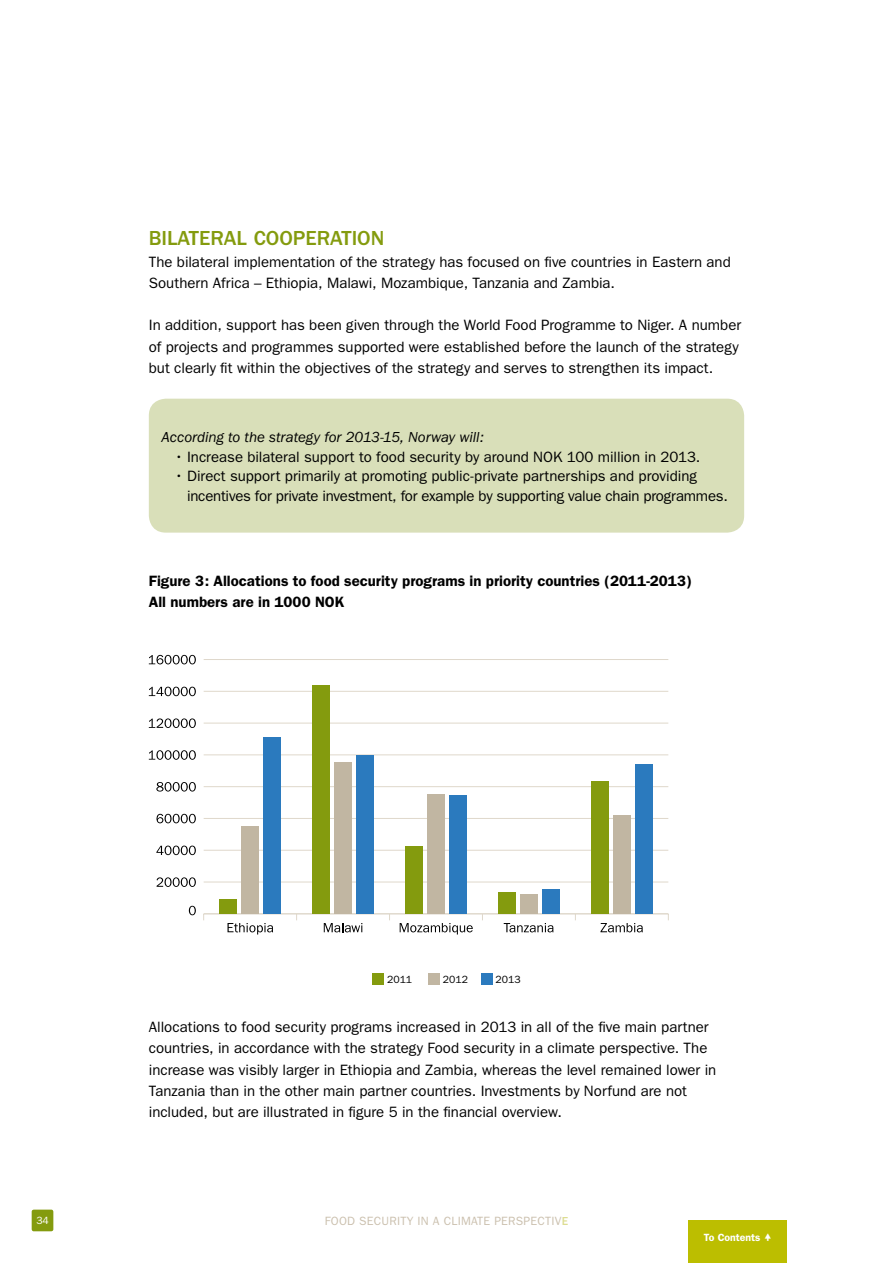
<style>
.page{position:relative;width:893px;height:1263px;background:#fff}
.page>*{position:absolute;margin:0;border:0;box-sizing:border-box;transform-origin:0 0}
.Undertittel_1{font:500 21px "Franklin Gothic";color:#849b0e}
.Brødtekst{font:15px/21.3px "Franklin Gothic";color:#000}
.Brødtekst-2{font:600 15px "Franklin Gothic";color:#000}
.Brødtekst-3{font:italic 15px "Franklin Gothic";letter-spacing:-.005em;color:#000}
.t1{font:12px "Franklin Gothic";letter-spacing:.02em;color:#cbc0ae}
.Legends{font:10.5px "Franklin Gothic";color:#000}
.t2{font:600 10.5px "Franklin Gothic";color:#fff}
.t3{font:10.5px "Franklin Gothic";color:#fff}
.s1{font-weight:500;color:#dddd92}
</style>
<div class="page">
<div style="left:32px;top:1209px;width:21px;height:22px;background:#849b0e;border-radius:2px"></div>
<div style="left:688px;top:1220px;width:99px;height:43px;background:#bcbe00"></div>
<div style="left:149px;top:399px;width:595px;height:134px;background:#d9dfb9;border-radius:17px"></div>
<svg style="left:189px;top:906px;width:7px;height:9px"></svg>
<svg style="left:157px;top:877px;width:39px;height:10px"></svg>
<svg style="left:156px;top:845px;width:40px;height:10px"></svg>
<svg style="left:157px;top:814px;width:39px;height:9px"></svg>
<svg style="left:156px;top:782px;width:40px;height:9px"></svg>
<svg style="left:149px;top:750px;width:47px;height:10px"></svg>
<svg style="left:149px;top:718px;width:47px;height:10px"></svg>
<svg style="left:149px;top:687px;width:47px;height:9px"></svg>
<svg style="left:149px;top:655px;width:47px;height:9px"></svg>
<hr style="left:204px;top:913px;width:464px;height:1px;background:#dfd8cb">
<hr style="left:204px;top:882px;width:464px;height:1px;background:#dfd8cb">
<hr style="left:204px;top:850px;width:464px;height:1px;background:#dfd8cb">
<hr style="left:204px;top:818px;width:464px;height:1px;background:#dfd8cb">
<hr style="left:204px;top:786px;width:464px;height:1px;background:#dfd8cb">
<hr style="left:204px;top:755px;width:464px;height:1px;background:#dfd8cb">
<hr style="left:204px;top:723px;width:464px;height:1px;background:#dfd8cb">
<hr style="left:204px;top:691px;width:464px;height:1px;background:#dfd8cb">
<hr style="left:204px;top:659px;width:464px;height:1px;background:#dfd8cb">
<div style="left:263px;top:737px;width:17px;height:177px;background:#2b7abe"></div>
<div style="left:356px;top:755px;width:17px;height:159px;background:#2b7abe"></div>
<div style="left:449px;top:795px;width:17px;height:119px;background:#2b7abe"></div>
<div style="left:542px;top:889px;width:17px;height:25px;background:#2b7abe"></div>
<div style="left:635px;top:764px;width:17px;height:150px;background:#2b7abe"></div>
<div style="left:241px;top:826px;width:18px;height:88px;background:#c1b6a2"></div>
<div style="left:334px;top:762px;width:18px;height:152px;background:#c1b6a2"></div>
<div style="left:427px;top:794px;width:18px;height:120px;background:#c1b6a2"></div>
<div style="left:520px;top:894px;width:18px;height:20px;background:#c1b6a2"></div>
<div style="left:613px;top:815px;width:17px;height:99px;background:#c1b6a2"></div>
<div style="left:220px;top:899px;width:17px;height:15px;background:#849b0e"></div>
<div style="left:313px;top:685px;width:17px;height:229px;background:#849b0e"></div>
<div style="left:406px;top:846px;width:17px;height:68px;background:#849b0e"></div>
<div style="left:499px;top:893px;width:17px;height:21px;background:#849b0e"></div>
<div style="left:591px;top:781px;width:18px;height:133px;background:#849b0e"></div>
<svg style="left:600px;top:923px;width:43px;height:9px"></svg>
<svg style="left:504px;top:923px;width:49px;height:9px"></svg>
<svg style="left:400px;top:923px;width:73px;height:11px"></svg>
<svg style="left:324px;top:923px;width:38px;height:9px"></svg>
<svg style="left:228px;top:923px;width:45px;height:11px"></svg>
<div style="left:372px;top:973px;width:12px;height:11px;background:#849b0e"></div>
<div style="left:428px;top:973px;width:12px;height:11px;background:#c1b6a2"></div>
<div style="left:481px;top:973px;width:11px;height:11px;background:#2b7abe"></div>
<p class="Undertittel_1" style="left:149px;top:227px;width:237px">BILATERAL COOPERATION</p>
<p class="Brødtekst" style="left:149px;top:251px;width:583px">The bilateral implementation of the strategy has focused on five countries in Eastern and<br>Southern Africa – Ethiopia, Malawi, Mozambique, Tanzania and Zambia.</p>
<p class="Brødtekst" style="left:149px;top:315px;width:594px">In addition, support has been given through the World Food Programme to Niger. A number of projects and programmes supported were established before the launch of the strategy but clearly fit within the objectives of the strategy and serves to strengthen its impact.</p>
<p class="Brødtekst-3" style="left:162px;top:429px;width:324px">According to the strategy for 2013-15, Norway will:</p>
<p class="Brødtekst" style="left:174px;top:446px;width:527px">• Increase bilateral support to food security by around NOK 100 million in 2013.</p>
<p class="Brødtekst" style="left:187px;top:466px;width:542px;line-height:19.5px;text-indent:-13px">• Direct support primarily at promoting public-private partnerships and providing incentives for private investment, for example by supporting value chain programmes.</p>
<p class="Brødtekst-2" style="left:149px;top:571px;width:545px">Figure 3: Allocations to food security programs in priority countries (2011-2013)</p>
<p class="Brødtekst-2" style="left:149px;top:593px;width:197px">All numbers are in 1000 NOK</p>
<p class="Legends" style="left:387px;top:973px;width:27px">2011</p>
<p class="Legends" style="left:443px;top:973px;width:27px">2012</p>
<p class="Legends" style="left:496px;top:973px;width:27px">2013</p>
<p class="Brødtekst" style="left:149px;top:1016px;width:569px">Allocations to food security programs increased in 2013 in all of the five main partner countries, in accordance with the strategy Food security in a climate perspective. The increase was visibly larger in Ethiopia and Zambia, whereas the level remained lower in Tanzania than in the other main partner countries. Investments by Norfund are not included, but are illustrated in figure 5 in the financial overview.</p>
<p class="t3" style="left:36px;top:1215px;width:14px">34</p>
<p class="t1" style="left:325px;top:1214px;width:245px">FOOD SECURITY IN A CLIMATE PERSPECTIV<span class="s1">E</span></p>
<p class="t2" style="left:704px;top:1231px;width:58px">To Contents</p>
</div>
